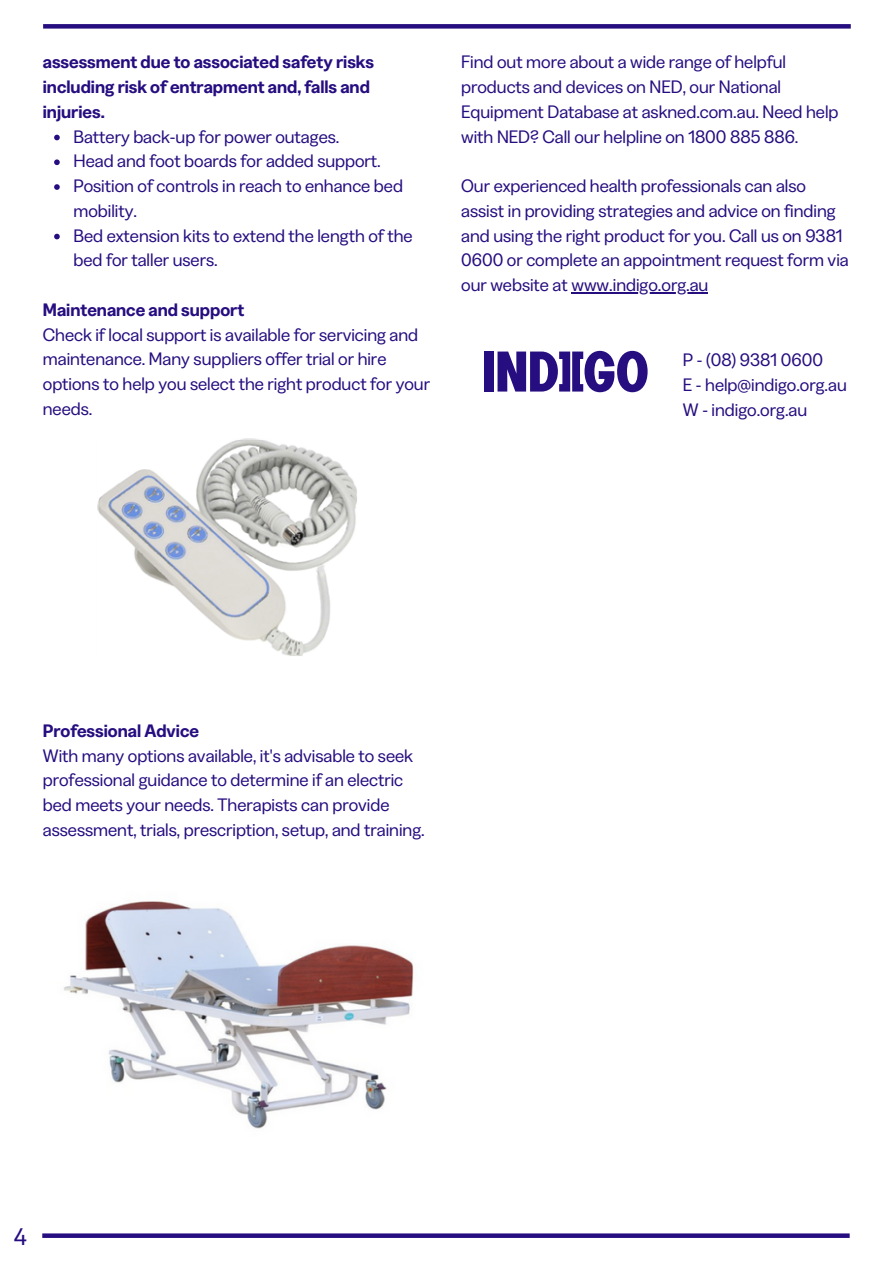
<style>
.page{position:relative;width:894px;height:1264px;background:#fff}
.page>*{position:absolute;margin:0;border:0;box-sizing:border-box;transform-origin:0 0}
.t1{font:24px "Greed Standard";color:#260d80}
.t2{font:18px/24.8px "Greed Standard";color:#260d80}
.t3{font:600 18px/24.8px "Greed Standard";color:#260d80}
</style>
<div class="page">
<div style="left:43px;top:24px;width:807px;height:5px;background:#260d80"></div>
<svg style="left:42px;top:1233px;width:807px;height:4px;background:#3d278d"></svg>
<svg style="left:497px;top:351px;width:150px;height:41px"></svg>
<div style="left:484px;top:351px;width:9px;height:40px;background:#260d80"></div>
<svg style="left:54px;top:135px;width:6px;height:5px"></svg>
<svg style="left:54px;top:159px;width:6px;height:6px"></svg>
<svg style="left:54px;top:184px;width:6px;height:6px"></svg>
<svg style="left:54px;top:234px;width:6px;height:5px"></svg>
<img style="left:64px;top:901px;width:350px;height:228px">
<img style="left:97px;top:438px;width:260px;height:218px">
<hr style="left:571px;top:292px;width:137px;height:1px;background:#260d80">
<p class="t3" style="left:43px;top:49px;width:332px">assessment due to associated safety risks including risk of entrapment and, falls and injuries.</p>
<h1 class="t2" style="left:73px;top:124px;width:267px">Battery back-up for power outages.</h1>
<p class="t2" style="left:73px;top:148px;width:309px">Head and foot boards for added support.</p>
<p class="t2" style="left:73px;top:173px;width:331px">Position of controls in reach to enhance bed mobility.</p>
<p class="t2" style="left:73px;top:223px;width:340px">Bed extension kits to extend the length of the bed for taller users.</p>
<p class="t3" style="left:43px;top:297px;width:203px">Maintenance and support</p>
<p class="t2" style="left:43px;top:322px;width:388px">Check if local support is available for servicing and maintenance. Many suppliers offer trial or hire options to help you select the right product for your needs.</p>
<p class="t2" style="left:461px;top:49px;width:379px">Find out more about a wide range of helpful products and devices on NED, our National Equipment Database at askned.com.au. Need help with NED? Call our helpline on 1800 885 886.</p>
<p class="t2" style="left:461px;top:173px;width:389px">Our experienced health professionals can also assist in providing strategies and advice on finding and using the right product for you. Call us on 9381<br>0600 or complete an appointment request form via our website at www.indigo.org.au</p>
<p class="t2" style="left:682px;top:347px;width:141px">P - (08) 9381 0600</p>
<p class="t2" style="left:682px;top:372px;width:165px">E - help@indigo.org.au</p>
<p class="t2" style="left:682px;top:397px;width:126px">W - indigo.org.au</p>
<p class="t3" style="left:43px;top:718px;width:158px">Professional Advice</p>
<p class="t2" style="left:43px;top:742px;width:383px">With many options available, it's advisable to seek professional guidance to determine if an electric bed meets your needs. Therapists can provide assessment, trials, prescription, setup, and training.</p>
<p class="t1" style="left:14px;top:1221px;width:15px">4</p>
</div>
